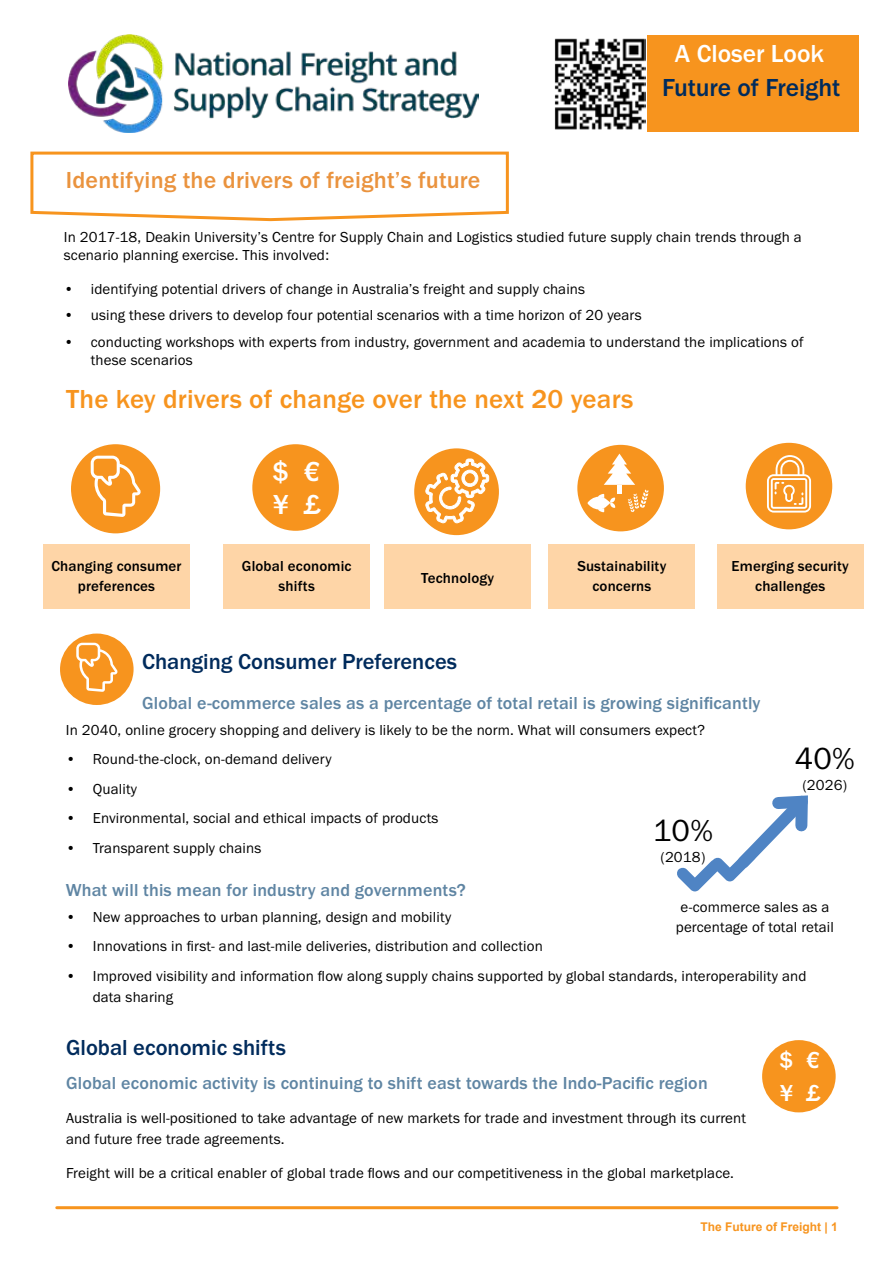
<style>
.page{position:relative;width:893px;height:1263px;background:#fff}
.page>*{position:absolute;margin:0;border:0;box-sizing:border-box;transform-origin:0 0}
.Body_Copy{font:31.5px "Franklin Gothic URW Boo";color:#000}
.t1{font:500 28.5px/33px "Franklin Gothic URW";color:#fff}
.t2{font:500 27px "Franklin Gothic URW";letter-spacing:.01em;color:#f7941e}
.Header_Titile{font:500 25.5px "Franklin Gothic URW";color:#002b5c}
.Header_Titile-2{font:500 25.5px "Franklin Gothic URW";color:#fff}
.Body_Headings{font:500 24px "Franklin Gothic URW";letter-spacing:.01em;color:#ea933e}
.t3{font:500 24px/33px "Franklin Gothic URW";color:#fff}
.Header_Titile-3{font:500 22.5px "Franklin Gothic URW";color:#002b5c}
.Intro_para{font:500 18px "Franklin Gothic URW";letter-spacing:.01em;color:#5f85a3}
.Body_Copy-2{font:15px/18px "Franklin Gothic URW Boo";letter-spacing:.01em;color:#000}
.Table_Body_Lists{font:500 15px/19.5px "Franklin Gothic URW";letter-spacing:.01em;color:#000;text-align:center}
.Table_Body_Lists-2{font:15px/19.5px "Franklin Gothic URW Boo";letter-spacing:.01em;color:#000;text-align:center}
.t4{font:700 12px "Arial";color:#f7941e}
</style>
<div class="page">
<hr style="left:57px;top:1206px;width:780px;height:3px;background:#f7941e">
<svg style="left:30px;top:151px;width:479px;height:71px"></svg>
<div style="left:414px;top:448px;width:85px;height:87px;background:#f7941e;border-radius:50%"></div>
<svg style="left:425px;top:458px;width:64px;height:66px"></svg>
<div style="left:71px;top:444px;width:89px;height:89px;background:#f7941e;border-radius:50%"></div>
<svg style="left:91px;top:456px;width:50px;height:61px"></svg>
<div style="left:43px;top:545px;width:147px;height:64px;background:#fed5a7"></div>
<div style="left:577px;top:445px;width:87px;height:86px;background:#f7941e;border-radius:50%"></div>
<div style="left:746px;top:443px;width:86px;height:86px;background:#f7941e;border-radius:50%"></div>
<svg style="left:767px;top:455px;width:44px;height:58px"></svg>
<svg style="left:587px;top:454px;width:62px;height:58px"></svg>
<div style="left:60px;top:633px;width:74px;height:72px;background:#f7941e;border-radius:50%"></div>
<svg style="left:76px;top:643px;width:42px;height:49px"></svg>
<div style="left:252px;top:444px;width:87px;height:87px;background:#f7941e;border-radius:50%"></div>
<svg style="left:677px;top:795px;width:131px;height:96px"></svg>
<div style="left:647px;top:36px;width:212px;height:96px;background:#f7941e"></div>
<img style="left:68px;top:34px;width:410px;height:98px">
<div style="left:384px;top:545px;width:147px;height:64px;background:#fed5a7"></div>
<div style="left:223px;top:545px;width:147px;height:64px;background:#fed5a7"></div>
<div style="left:549px;top:545px;width:146px;height:64px;background:#fed5a7"></div>
<div style="left:717px;top:545px;width:146px;height:64px;background:#fed5a7"></div>
<div style="left:762px;top:1040px;width:74px;height:72px;background:#f7941e;border-radius:50%"></div>
<img style="left:554px;top:38px;width:92px;height:92px">
<p class="Header_Titile-2" style="left:675px;top:37px;width:151px">A Closer Look</p>
<p class="Header_Titile" style="left:662px;top:72px;width:180px">Future of Freight</p>
<p class="Body_Headings" style="left:66px;top:165px;width:416px">Identifying the drivers of freight’s future</p>
<p class="Body_Copy-2" style="left:64px;top:227px;width:740px">In 2017-18, Deakin University’s Centre for Supply Chain and Logistics studied future supply chain trends through a scenario planning exercise. This involved:</p>
<p class="Body_Copy-2" style="left:64px;top:279px;width:523px">• identifying potential drivers of change in Australia’s freight and supply chains</p>
<p class="Body_Copy-2" style="left:64px;top:306px;width:579px">• using these drivers to develop four potential scenarios with a time horizon of 20 years</p>
<p class="Body_Copy-2" style="left:91px;top:332px;width:714px;text-indent:-27px">• conducting workshops with experts from industry, government and academia to understand the implications of these scenarios</p>
<p class="t2" style="left:66px;top:382px;width:569px">The key drivers of change over the next 20 years</p>
<h2 class="t1" style="left:272px;top:454px;width:50px">$ € ¥ £</h2>
<p class="Table_Body_Lists" style="left:51px;top:556px;width:132px">Changing consumer preferences</p>
<p class="Table_Body_Lists" style="left:242px;top:556px;width:111px">Global economic shifts</p>
<p class="Table_Body_Lists" style="left:421px;top:568px;width:74px">Technology</p>
<p class="Table_Body_Lists" style="left:577px;top:556px;width:90px">Sustainability concerns</p>
<p class="Table_Body_Lists" style="left:732px;top:556px;width:119px">Emerging security challenges</p>
<p class="Header_Titile-3" style="left:142px;top:648px;width:317px">Changing Consumer Preferences</p>
<p class="Intro_para" style="left:142px;top:692px;width:620px">Global e-commerce sales as a percentage of total retail is growing significantly</p>
<p class="Body_Copy-2" style="left:66px;top:720px;width:641px">In 2040, online grocery shopping and delivery is likely to be the norm. What will consumers expect?</p>
<p class="Body_Copy-2" style="left:66px;top:750px;width:267px">• Round-the-clock, on-demand delivery</p>
<p class="Body_Copy-2" style="left:66px;top:779px;width:73px">• Quality</p>
<p class="Body_Copy-2" style="left:66px;top:809px;width:374px">• Environmental, social and ethical impacts of products</p>
<p class="Body_Copy-2" style="left:66px;top:838px;width:197px">• Transparent supply chains</p>
<p class="Intro_para" style="left:66px;top:879px;width:402px">What will this mean for industry and governments?</p>
<p class="Body_Copy-2" style="left:66px;top:907px;width:387px">• New approaches to urban planning, design and mobility</p>
<p class="Body_Copy-2" style="left:66px;top:937px;width:479px">• Innovations in first- and last-mile deliveries, distribution and collection</p>
<p class="Body_Copy-2" style="left:93px;top:965px;width:715px;line-height:21px;text-indent:-27px">• Improved visibility and information flow along supply chains supported by global standards, interoperability and data sharing</p>
<p class="Body_Copy" style="left:795px;top:739px;width:62px">40%</p>
<p class="Body_Copy-2" style="left:802px;top:776px;width:46px">(2026)</p>
<p class="Body_Copy" style="left:653px;top:811px;width:62px">10%</p>
<p class="Body_Copy-2" style="left:660px;top:848px;width:46px">(2018)</p>
<p class="Table_Body_Lists-2" style="left:676px;top:897px;width:160px">e-commerce sales as a percentage of total retail</p>
<p class="Header_Titile-3" style="left:66px;top:1034px;width:221px">Global economic shifts</p>
<p class="Intro_para" style="left:66px;top:1072px;width:643px">Global economic activity is continuing to shift east towards the Indo-Pacific region</p>
<p class="Body_Copy-2" style="left:66px;top:1107px;width:681px;line-height:21px">Australia is well-positioned to take advantage of new markets for trade and investment through its current and future free trade agreements.</p>
<p class="Body_Copy-2" style="left:66px;top:1163px;width:669px">Freight will be a critical enabler of global trade flows and our competitiveness in the global marketplace.</p>
<h3 class="t3" style="left:780px;top:1043px;width:42px">$ € ¥ £</h3>
<p class="t4" style="left:700px;top:1218px;width:139px">The Future of Freight | 1</p>
</div>
